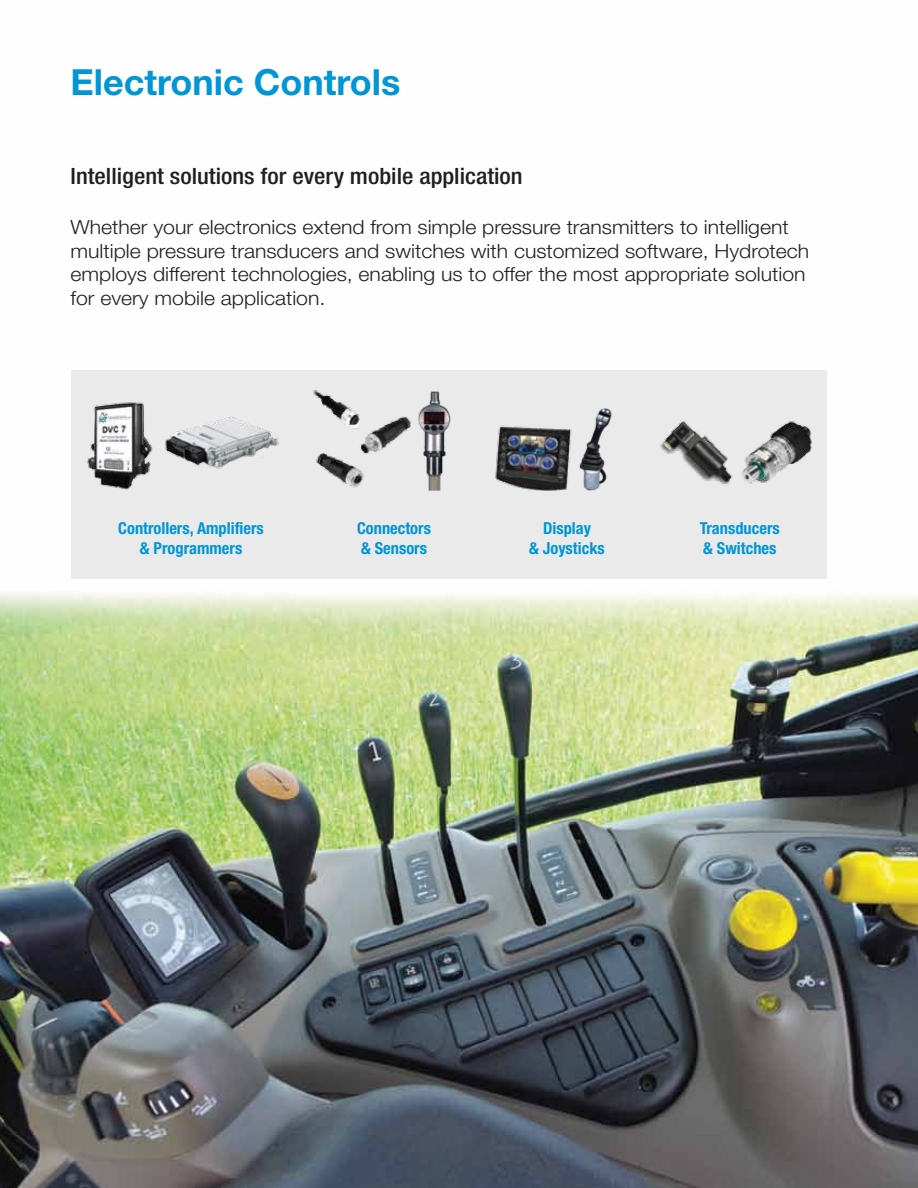
<style>
.page{position:relative;width:918px;height:1188px;background:#fff}
.page>*{position:absolute;margin:0;border:0;box-sizing:border-box;transform-origin:0 0}
.t1{font:700 36px "Helvetica Neue";color:#0096d6}
.t2{font:500 condensed 22.5px "Helvetica Neue";color:#231f20;scale:1.09 1}
.t3{font:300 19.5px/23.4px "Helvetica Neue";color:#231f20;scale:1.09 1}
.t4{font:700 condensed 16.5px/19.8px "Helvetica Neue";color:#0096d6;text-align:center}
</style>
<div class="page">
<img style="left:0;top:578px;width:918px;height:610px">
<div style="left:71px;top:370px;width:756px;height:208px;background:#eaeaea"></div>
<img style="left:165px;top:417px;width:114px;height:52px">
<img style="left:87px;top:402px;width:66px;height:88px">
<img style="left:313px;top:390px;width:97px;height:98px">
<img style="left:410px;top:391px;width:41px;height:99px">
<img style="left:495px;top:425px;width:70px;height:66px">
<img style="left:754px;top:421px;width:58px;height:62px">
<img style="left:660px;top:421px;width:94px;height:65px">
<img style="left:565px;top:408px;width:47px;height:83px">
<h1 class="t1" style="left:71px;top:60px;width:331px">Electronic Controls</h1>
<p class="t2" style="left:71px;top:163px;width:416px">Intelligent solutions for every mobile application</p>
<p class="t3" style="left:71px;top:215px;width:679px">Whether your electronics extend from simple pressure transmitters to intelligent multiple pressure transducers and switches with customized software, Hydrotech employs different technologies, enabling us to offer the most appropriate solution for every mobile application.</p>
<p class="t4" style="left:118px;top:518px;width:147px">Controllers, Amplifiers &amp; Programmers</p>
<p class="t4" style="left:700px;top:518px;width:81px;text-align:left">Transducers &amp; Switches</p>
<p class="t4" style="left:357px;top:518px;width:75px;text-align:left">Connectors &amp; Sensors</p>
<p class="t4" style="left:529px;top:518px;width:77px">Display<br>&amp; Joysticks</p>
</div>
